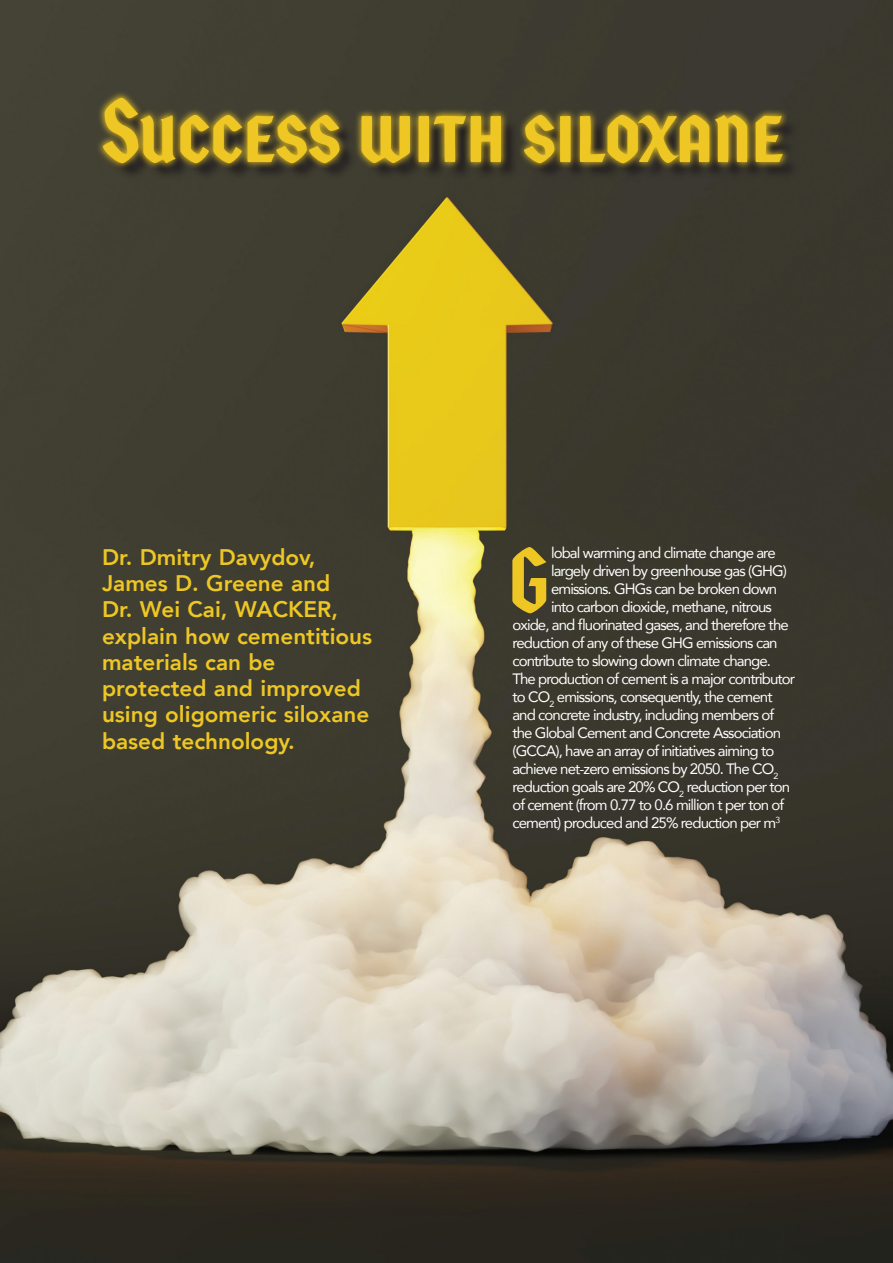
<style>
.page{position:relative;width:893px;height:1263px;background:#fff}
.page>*{position:absolute;margin:0;border:0;box-sizing:border-box;transform-origin:0 0}
._1st_Paragraph_Body{font:91.05px "Cinder";color:#eec724}
.t1{font:90px "Cinder";color:#eec724}
.Underhead{font:800 22.5px/26.2px "Avenir";color:#eec724}
._1st_Paragraph_Body-2{font:15px "Avenir";letter-spacing:-.06em;color:#fff}
</style>
<div class="page">
<img style="left:0;top:0;width:893px;height:1263px">
<div style="left:106px;top:101px;width:695px;height:80px;background:#3a382e"></div>
<svg style="left:96px;top:91px;width:694px;height:80px"></svg>
<p class="t1" style="left:102px;top:79px;width:683px">Success with siloxane</p>
<p class="Underhead" style="left:102px;top:544px;width:272px">Dr. Dmitry Davydov,<br>James D. Greene and<br>Dr. Wei Cai, WACKER, explain how cementitious materials can be protected and improved using oligomeric siloxane based technology.</p>
<p class="_1st_Paragraph_Body" style="left:508px;top:528px;width:42px">G</p>
<p class="_1st_Paragraph_Body-2" style="left:551px;top:541px;width:226px">lobal warming and climate change are</p>
<p class="_1st_Paragraph_Body-2" style="left:551px;top:559px;width:237px">largely driven by greenhouse gas (GHG)</p>
<p class="_1st_Paragraph_Body-2" style="left:551px;top:577px;width:228px">emissions. GHGs can be broken down</p>
<p class="_1st_Paragraph_Body-2" style="left:551px;top:595px;width:222px">into carbon dioxide, methane, nitrous</p>
<p class="_1st_Paragraph_Body-2" style="left:512px;top:613px;width:278px">oxide, and fluorinated gases, and therefore the</p>
<p class="_1st_Paragraph_Body-2" style="left:512px;top:631px;width:267px">reduction of any of these GHG emissions can</p>
<p class="_1st_Paragraph_Body-2" style="left:512px;top:649px;width:260px">contribute to slowing down climate change.</p>
<p class="_1st_Paragraph_Body-2" style="left:512px;top:667px;width:284px">The production of cement is a major contributor</p>
<p class="_1st_Paragraph_Body-2" style="left:512px;top:685px;width:262px">to CO<sub>2</sub> emissions, consequently, the cement</p>
<p class="_1st_Paragraph_Body-2" style="left:512px;top:703px;width:263px">and concrete industry, including members of</p>
<p class="_1st_Paragraph_Body-2" style="left:512px;top:721px;width:270px">the Global Cement and Concrete Association</p>
<p class="_1st_Paragraph_Body-2" style="left:512px;top:739px;width:263px">(GCCA), have an array of initiatives aiming to</p>
<p class="_1st_Paragraph_Body-2" style="left:512px;top:757px;width:267px">achieve net-zero emissions by 2050. The CO<sub>2</sub></p>
<p class="_1st_Paragraph_Body-2" style="left:512px;top:775px;width:279px">reduction goals are 20% CO<sub>2</sub> reduction per ton</p>
<p class="_1st_Paragraph_Body-2" style="left:512px;top:793px;width:273px">of cement (from 0.77 to 0.6 million t per ton of</p>
<p class="_1st_Paragraph_Body-2" style="left:512px;top:811px;width:269px">cement) produced and 25% reduction per m<sup>3</sup></p>
</div>
